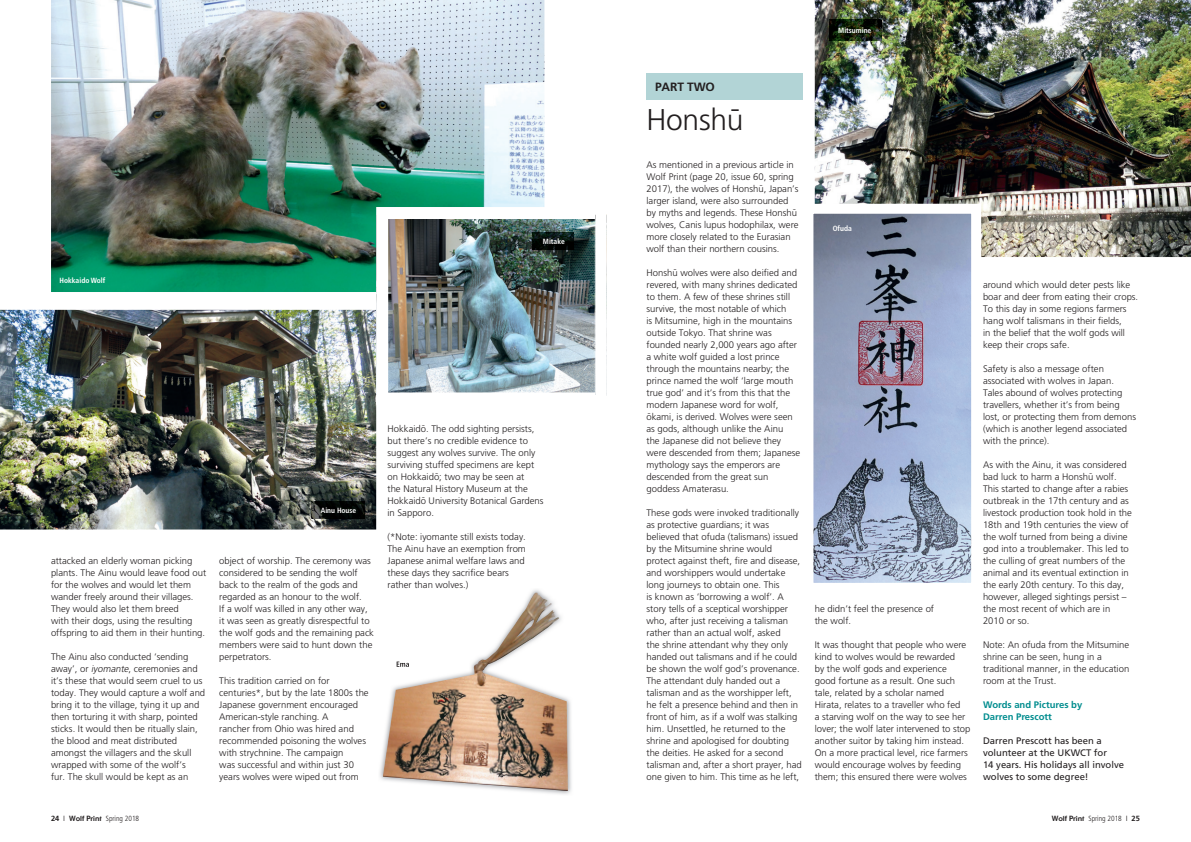
<style>
.page{position:relative;width:1191px;height:842px;background:#fff}
.page>*{position:absolute;margin:0;border:0;box-sizing:border-box;transform-origin:0 0}
.t1{font:300 30px "Frutiger CE";letter-spacing:-.01em;color:#231f20}
.t2{font:700 12px "Frutiger CE";letter-spacing:-.01em;color:#231f20}
.t3{font:300 9.5px/12px "Frutiger CE";color:#231f20}
.t4{font:9.5px/12px "Frutiger";color:#231f20}
.t5{font:700 9.5px/12px "Frutiger";color:#028d8f}
.t6{font:300 condensed 7.5px "Frutiger";color:#231f20}
.t7{font:700 condensed 7.5px "Frutiger";color:#fff}
.s1{font-style:italic}
.s2{font-weight:700;font-stretch:normal}
.s3{font-family:"Sharnay";font-weight:400;font-stretch:normal}
.s4{font-family:"Sharnay";font-weight:700;font-stretch:normal}
</style>
<div class="page">
<img style="left:814px;top:0;width:377px;height:257px">
<svg style="left:595px;top:214px;width:12px;height:182px"></svg>
<div style="left:646px;top:74px;width:157px;height:26px;background:#b2d4d6"></div>
<svg style="left:813px;top:204px;width:168px;height:379px;background:#99a3bc"></svg>
<img style="left:829px;top:20px;width:52px;height:20px">
<img style="left:51px;top:0;width:493px;height:292px">
<img style="left:0;top:310px;width:376px;height:219px">
<img style="left:376px;top:207px;width:219px;height:188px">
<img style="left:379px;top:589px;width:193px;height:205px">
<img style="left:383px;top:593px;width:185px;height:198px">
<img style="left:312px;top:501px;width:53px;height:17px">
<img style="left:532px;top:232px;width:41px;height:17px">
<p class="t7" style="left:60px;top:276px;width:47px">Hokkaido Wolf</p>
<p class="t7" style="left:543px;top:236px;width:23px">Mitake</p>
<p class="t7" style="left:321px;top:506px;width:37px">Ainu House</p>
<p class="t3" style="left:51px;top:555px;width:157px">attacked an elderly woman picking plants. The Ainu would leave food out for the wolves and would let them wander freely around their villages.<br>They would also let them breed<br>with their dogs, using the resulting offspring to aid them in their hunting.</p>
<p class="t3" style="left:51px;top:651px;width:156px">The Ainu also conducted ‘sending away’, or <span class="s1">iyomante</span>, ceremonies and it’s these that would seem cruel to us today. They would capture a wolf and bring it to the village, tying it up and then torturing it with sharp, pointed sticks. It would then be ritually slain, the blood and meat distributed amongst the villagers and the skull wrapped with some of the wolf’s<br>fur. The skull would be kept as an</p>
<p class="t3" style="left:219px;top:555px;width:156px">object of worship. The ceremony was considered to be sending the wolf back to the realm of the gods and regarded as an honour to the wolf.<br>If a wolf was killed in any other way, it was seen as greatly disrespectful to the wolf gods and the remaining pack members were said to hunt down the perpetrators.</p>
<p class="t3" style="left:219px;top:675px;width:151px">This tradition carried on for centuries*, but by the late 1800s the<br>Japanese government encouraged<br>American-style ranching. A<br>rancher from Ohio was hired and recommended poisoning the wolves with strychnine. The campaign<br>was successful and within just 30 years wolves were wiped out from</p>
<p class="t3" style="left:387px;top:423px;width:158px">Hokkaidō. The odd sighting persists, but there’s no credible evidence to suggest any wolves survive. The only surviving stuffed specimens are kept on Hokkaidō; two may be seen at<br>the Natural History Museum at the<br>Hokkaidō University Botanical Gardens in Sapporo.</p>
<p class="t3" style="left:387px;top:531px;width:140px">(*Note: iyomante still exists today.<br>The Ainu have an exemption from<br>Japanese animal welfare laws and these days they sacrifice bears rather than wolves.)</p>
<p class="t7" style="left:838px;top:26px;width:35px">Mitsumine</p>
<p class="t2" style="left:655px;top:80px;width:61px">PART TWO</p>
<p class="t1" style="left:646px;top:102px;width:98px">Honshū</p>
<p class="t3" style="left:646px;top:159px;width:154px">As mentioned in a previous article in Wolf Print (page 20, issue 60, spring 2017), the wolves of Honshū, Japan’s larger island, were also surrounded by myths and legends. These Honshū wolves, Canis lupus hodophilax, were more closely related to the Eurasian wolf than their northern cousins.</p>
<p class="t3" style="left:646px;top:267px;width:155px">Honshū wolves were also deified and revered, with many shrines dedicated to them. A few of these shrines still survive, the most notable of which<br>is Mitsumine, high in the mountains outside Tokyo. That shrine was founded nearly 2,000 years ago after a white wolf guided a lost prince through the mountains nearby; the prince named the wolf ‘large mouth true god’ and it’s from this that the modern Japanese word for wolf, ōkami, is derived. Wolves were seen as gods, although unlike the Ainu<br>the Japanese did not believe they were descended from them; Japanese mythology says the emperors are descended from the great sun goddess Amaterasu.</p>
<p class="t3" style="left:646px;top:507px;width:157px">These gods were invoked traditionally as protective guardians; it was believed that ofuda (talismans) issued by the Mitsumine shrine would protect against theft, fire and disease, and worshippers would undertake long journeys to obtain one. This<br>is known as ‘borrowing a wolf’. A story tells of a sceptical worshipper who, after just receiving a talisman rather than an actual wolf, asked<br>the shrine attendant why they only handed out talismans and if he could be shown the wolf god’s provenance.<br>The attendant duly handed out a talisman and as the worshipper left, he felt a presence behind and then in front of him, as if a wolf was stalking him. Unsettled, he returned to the shrine and apologised for doubting the deities. He asked for a second talisman and, after a short prayer, had one given to him. This time as he left,</p>
<p class="t7" style="left:832px;top:224px;width:21px">Ofuda</p>
<p class="t3" style="left:814px;top:602px;width:121px">he didn’t feel the presence of the wolf.</p>
<p class="t3" style="left:814px;top:638px;width:157px">It was thought that people who were kind to wolves would be rewarded<br>by the wolf gods and experience<br>good fortune as a result. One such tale, related by a scholar named Hirata, relates to a traveller who fed<br>a starving wolf on the way to see her lover; the wolf later intervened to stop another suitor by taking him instead.<br>On a more practical level, rice farmers would encourage wolves by feeding them; this ensured there were wolves</p>
<p class="t3" style="left:983px;top:279px;width:157px">around which would deter pests like boar and deer from eating their crops.<br>To this day in some regions farmers hang wolf talismans in their fields,<br>in the belief that the wolf gods will keep their crops safe.</p>
<p class="t3" style="left:983px;top:363px;width:155px">Safety is also a message often associated with wolves in Japan.<br>Tales abound of wolves protecting travellers, whether it’s from being lost, or protecting them from demons (which is another legend associated with the prince).</p>
<p class="t3" style="left:983px;top:459px;width:150px">As with the Ainu, it was considered bad luck to harm a Honshū wolf.<br>This started to change after a rabies outbreak in the 17th century and as livestock production took hold in the<br>18th and 19th centuries the view of the wolf turned from being a divine god into a troublemaker. This led to the culling of great numbers of the animal and its eventual extinction in the early 20th century. To this day, however, alleged sightings persist – the most recent of which are in<br>2010 or so.</p>
<p class="t3" style="left:983px;top:638px;width:148px">Note: An ofuda from the Mitsumine shrine can be seen, hung in a traditional manner, in the education room at the Trust.</p>
<p class="t5" style="left:983px;top:699px;width:101px">Words and Pictures by<br>Darren Prescott</p>
<p class="t4" style="left:983px;top:735px;width:142px">Darren Prescott has been a volunteer at the UKWCT for<br>14 years. His holidays all involve wolves to some degree!</p>
<p class="t6" style="left:51px;top:814px;width:90px"><span class="s2">24</span> <span class="s3">|</span> <span class="s4">Wolf Print</span> Spring 2018</p>
<p class="t6" style="left:1051px;top:814px;width:90px"><span class="s4">Wolf Print</span> Spring 2018 <span class="s3">|</span> <span class="s2">25</span></p>
</div>
